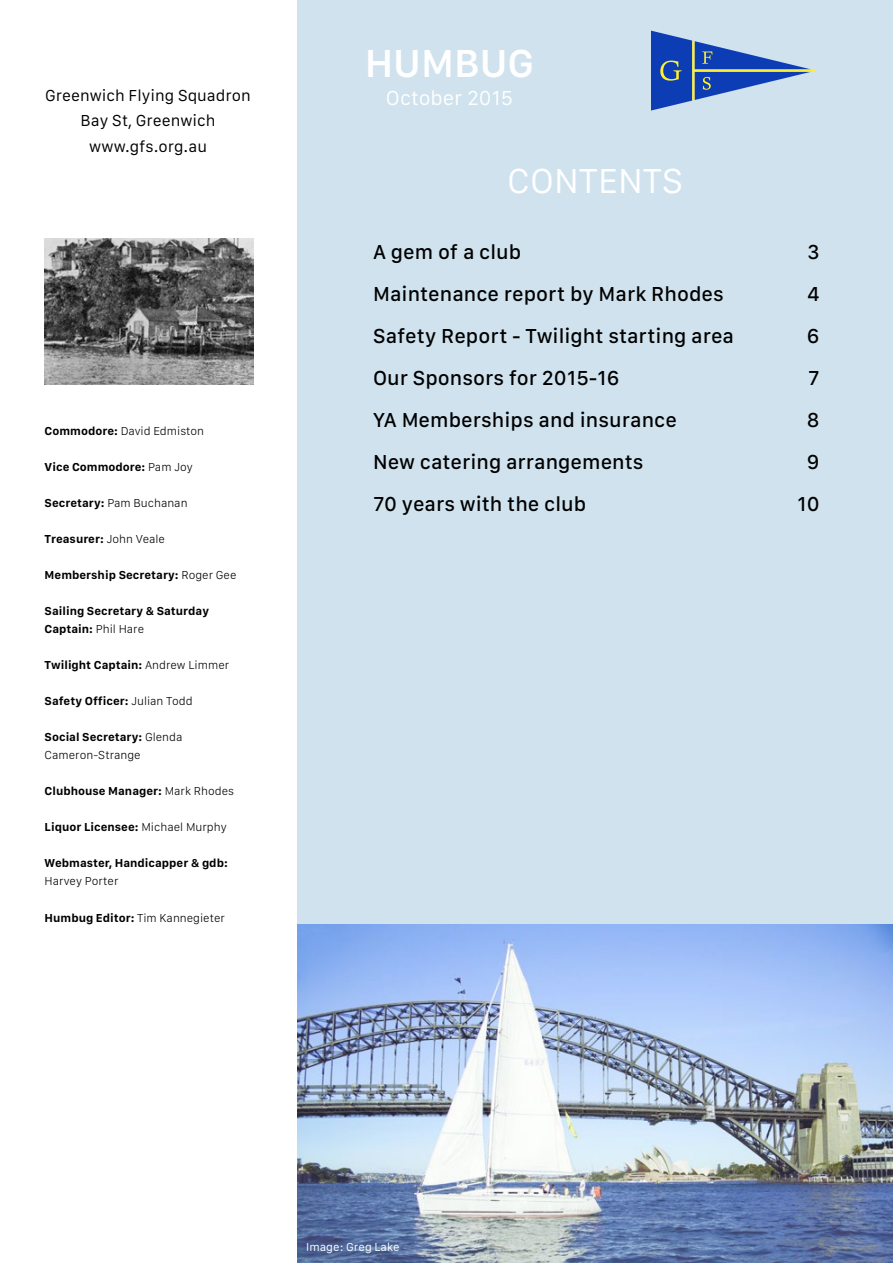
<style>
.page{position:relative;width:893px;height:1263px;background:#fff}
.page>*{position:absolute;margin:0;border:0;box-sizing:border-box;transform-origin:0 0}
.t1{font:600 40.5px "San Francisco Text";color:#fff}
.t2{font:36px "San Francisco Text";color:#fff}
.t3{font:500 21px/42px "San Francisco Text";color:#000}
.t4{font:21px "San Francisco Text";color:#fff}
.t5{font:16.5px/25.5px "San Francisco Text";color:#000;text-align:center}
.t6{font:700 12px/18px "San Francisco Text";color:#000}
.t7{font:300 12px/18px "San Francisco Text";color:#000}
.t8{font:12px "San Francisco Text";color:#fff}
.s1{font-weight:700}
.s2{font-weight:300}
</style>
<div class="page">
<div style="left:298px;top:0;width:595px;height:1263px;background:#cfe2ee"></div>
<img style="left:45px;top:239px;width:208px;height:145px">
<svg style="left:651px;top:31px;width:165px;height:80px"></svg>
<img style="left:298px;top:925px;width:595px;height:338px">
<h3 class="t5" style="left:45px;top:82px;width:207px">Greenwich Flying Squadron<br>Bay St, Greenwich www.gfs.org.au</h3>
<p class="t7" style="left:45px;top:421px;width:161px"><span class="s1">Commodore:</span> David Edmiston</p>
<p class="t6" style="left:45px;top:457px;width:150px">Vice Commodore: <span class="s2">Pam Joy</span></p>
<p class="t7" style="left:45px;top:493px;width:144px"><span class="s1">Secretary:</span> Pam Buchanan</p>
<p class="t6" style="left:45px;top:529px;width:122px">Treasurer: <span class="s2">John Veale</span></p>
<p class="t6" style="left:45px;top:565px;width:193px">Membership Secretary: <span class="s2">Roger Gee</span></p>
<p class="t6" style="left:45px;top:601px;width:166px">Sailing Secretary &amp; Saturday<br>Captain: <span class="s2">Phil Hare</span></p>
<p class="t6" style="left:45px;top:655px;width:186px">Twilight Captain: <span class="s2">Andrew Limmer</span></p>
<p class="t6" style="left:45px;top:691px;width:150px">Safety Officer: <span class="s2">Julian Todd</span></p>
<p class="t7" style="left:45px;top:727px;width:139px"><span class="s1">Social Secretary:</span> Glenda<br>Cameron-Strange</p>
<p class="t6" style="left:45px;top:781px;width:191px">Clubhouse Manager: <span class="s2">Mark Rhodes</span></p>
<p class="t6" style="left:45px;top:817px;width:184px">Liquor Licensee: <span class="s2">Michael Murphy</span></p>
<p class="t6" style="left:45px;top:853px;width:185px">Webmaster, Handicapper &amp; gdb:</p>
<p class="t7" style="left:45px;top:871px;width:75px">Harvey Porter</p>
<p class="t7" style="left:45px;top:909px;width:182px"><span class="s1">Humbug Editor:</span> Tim Kannegieter</p>
<h1 class="t1" style="left:365px;top:38px;width:171px">HUMBUG</h1>
<h3 class="t4" style="left:386px;top:85px;width:129px">October 2015</h3>
<h2 class="t2" style="left:507px;top:158px;width:177px">CONTENTS</h2>
<h3 class="t3" style="left:373px;top:230px;width:362px">A gem of a club<br>Maintenance report by Mark Rhodes<br>Safety Report - Twilight starting area<br>Our Sponsors for 2015-16<br>YA Memberships and insurance<br>New catering arrangements<br>70 years with the club</h3>
<h3 class="t3" style="left:797px;top:230px;width:24px;text-align:center">3<br>4<br>6<br>7<br>8<br>9<br>10</h3>
<p class="t8" style="left:306px;top:1240px;width:95px">Image: Greg Lake</p>
</div>
